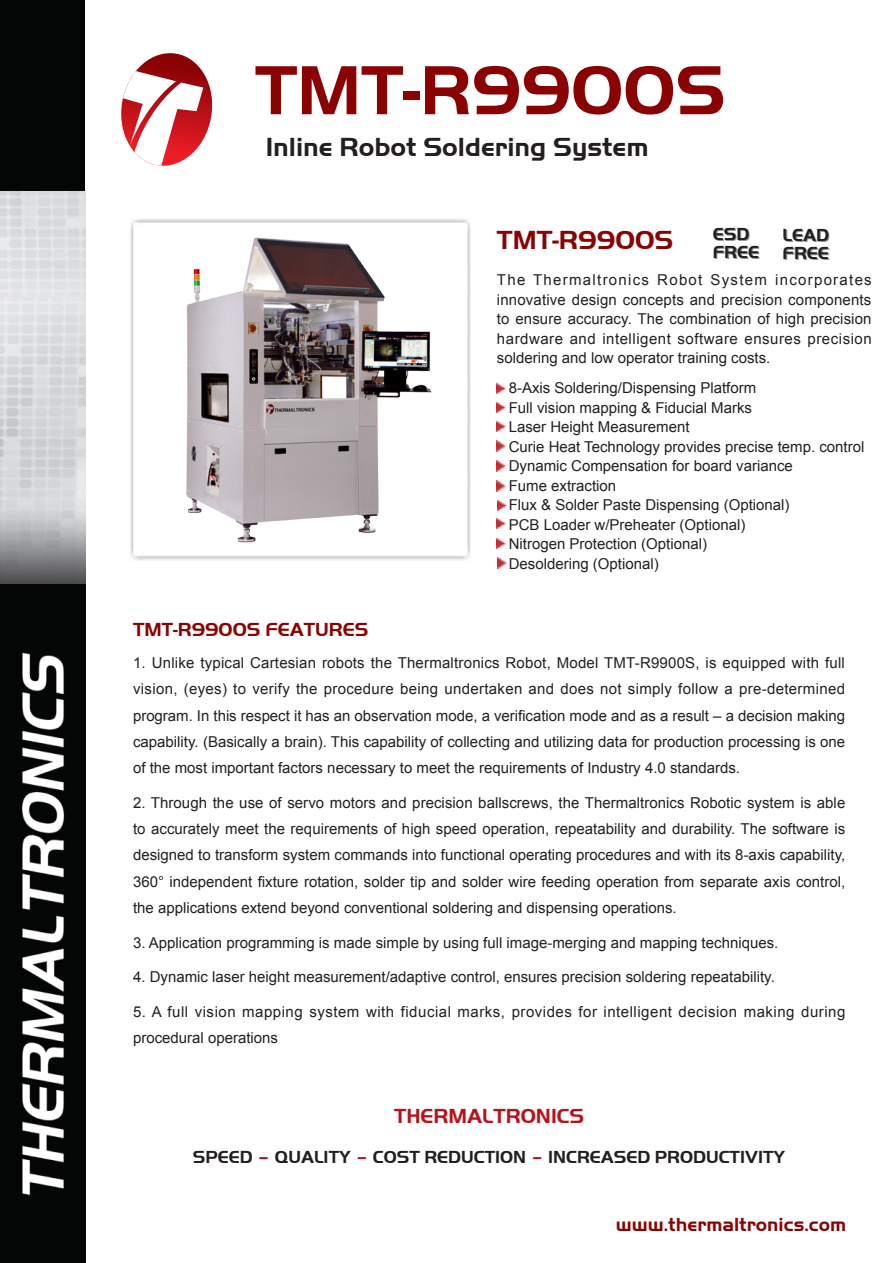
<style>
.page{position:relative;width:893px;height:1263px;background:#fff}
.page>*{position:absolute;margin:0;border:0;box-sizing:border-box;transform-origin:0 0}
.t1{font:700 72px "Handel Got D";color:#8b0202}
.t2{font:700 27px "Handel Got D";color:#231f20}
.t3{font:700 27px "Handel Got D";color:#8b0202}
.t4{font:700 21px "Handel Got D";color:#bb1018}
.t5{font:700 19.5px "Handel Got D";color:#8b0202}
.t6{font:700 18px "Handel Got D";color:#231f20}
.t7{font:15px/26.2px "Arial";color:#231f20;text-align:justify}
.t8{font:15px/26.2px "Arial";letter-spacing:.035em;color:#231f20}
.s1{color:#bb1018}
</style>
<div class="page">
<div style="left:0;top:0;width:85px;height:191px;background:#040606"></div>
<svg style="left:121px;top:53px;width:92px;height:113px"></svg>
<div style="left:0;top:485px;width:85px;height:778px;background:#040606"></div>
<img style="left:0;top:191px;width:85px;height:393px">
<img style="left:22px;top:652px;width:42px;height:544px">
<img style="left:130px;top:218px;width:340px;height:342px">
<svg style="left:497px;top:383px;width:9px;height:11px"></svg>
<svg style="left:497px;top:402px;width:9px;height:11px"></svg>
<svg style="left:497px;top:421px;width:9px;height:10px"></svg>
<svg style="left:497px;top:441px;width:9px;height:10px"></svg>
<svg style="left:497px;top:461px;width:9px;height:10px"></svg>
<svg style="left:497px;top:481px;width:9px;height:10px"></svg>
<img style="left:136px;top:225px;width:326px;height:330px">
<svg style="left:497px;top:500px;width:9px;height:11px"></svg>
<svg style="left:497px;top:518px;width:9px;height:11px"></svg>
<svg style="left:497px;top:538px;width:9px;height:11px"></svg>
<svg style="left:497px;top:557px;width:9px;height:11px"></svg>
<p class="t1" style="left:255px;top:42px;width:472px">TMT-R9900S</p>
<p class="t2" style="left:266px;top:129px;width:384px">Inline Robot Soldering System</p>
<p class="t6" style="left:713px;top:222px;width:38px">ESD</p>
<p class="t6" style="left:713px;top:240px;width:48px">FREE</p>
<p class="t6" style="left:783px;top:223px;width:48px">LEAD</p>
<p class="t6" style="left:783px;top:241px;width:48px">FREE</p>
<p class="t3" style="left:497px;top:222px;width:178px">TMT-R9900S</p>
<p class="t7" style="left:497px;top:270px;width:376px;line-height:19.5px">The Thermaltronics Robot System incorporates innovative design concepts and precision components to ensure accuracy. The combination of high precision hardware and intelligent software ensures precision soldering and low operator training costs.</p>
<p class="t7" style="left:509px;top:375px;width:249px">8-Axis Soldering/Dispensing Platform</p>
<p class="t7" style="left:509px;top:394px;width:245px">Full vision mapping &amp; Fiducial Marks</p>
<p class="t7" style="left:509px;top:414px;width:182px">Laser Height Measurement</p>
<p class="t7" style="left:509px;top:433px;width:357px">Curie Heat Technology provides precise temp. control</p>
<p class="t7" style="left:509px;top:453px;width:286px">Dynamic Compensation for board variance</p>
<p class="t7" style="left:509px;top:472px;width:109px">Fume extraction</p>
<p class="t7" style="left:509px;top:492px;width:282px">Flux &amp; Solder Paste Dispensing (Optional)</p>
<p class="t7" style="left:509px;top:511px;width:238px">PCB Loader w/Preheater (Optional)</p>
<p class="t7" style="left:509px;top:531px;width:200px">Nitrogen Protection (Optional)</p>
<p class="t7" style="left:509px;top:550px;width:152px">Desoldering (Optional)</p>
<p class="t5" style="left:133px;top:616px;width:237px">TMT-R9900S FEATURES</p>
<p class="t7" style="left:133px;top:650px;width:714px">1. Unlike typical Cartesian robots the Thermaltronics Robot, Model TMT-R9900S, is equipped with full vision, (eyes) to verify the procedure being undertaken and does not simply follow a pre-determined program. In this respect it has an observation mode, a verification mode and as a result – a decision making capability. (Basically a brain). This capability of collecting and utilizing data for production processing is one of the most important factors necessary to meet the requirements of Industry 4.0 standards.</p>
<p class="t7" style="left:133px;top:789px;width:714px">2. Through the use of servo motors and precision ballscrews, the Thermaltronics Robotic system is able to accurately meet the requirements of high speed operation, repeatability and durability. The software is designed to transform system commands into functional operating procedures and with its 8-axis capability, 360° independent fixture rotation, solder tip and solder wire feeding operation from separate axis control, the applications extend beyond conventional soldering and dispensing operations.</p>
<p class="t7" style="left:133px;top:929px;width:647px">3. Application programming is made simple by using full image-merging and mapping techniques.</p>
<p class="t7" style="left:133px;top:964px;width:643px">4. Dynamic laser height measurement/adaptive control, ensures precision soldering repeatability.</p>
<p class="t8" style="left:133px;top:999px;width:714px">5. A full vision mapping system with fiducial marks, provides for intelligent decision making during procedural operations</p>
<p class="t4" style="left:394px;top:1102px;width:192px">THERMALTRONICS</p>
<p class="t6" style="left:193px;top:1145px;width:594px">SPEED <span class="s1">–</span> QUALITY <span class="s1">–</span> COST REDUCTION <span class="s1">–</span> INCREASED PRODUCTIVITY</p>
<h3 class="t5" style="left:616px;top:1211px;width:232px">www.thermaltronics.com</h3>
</div>
